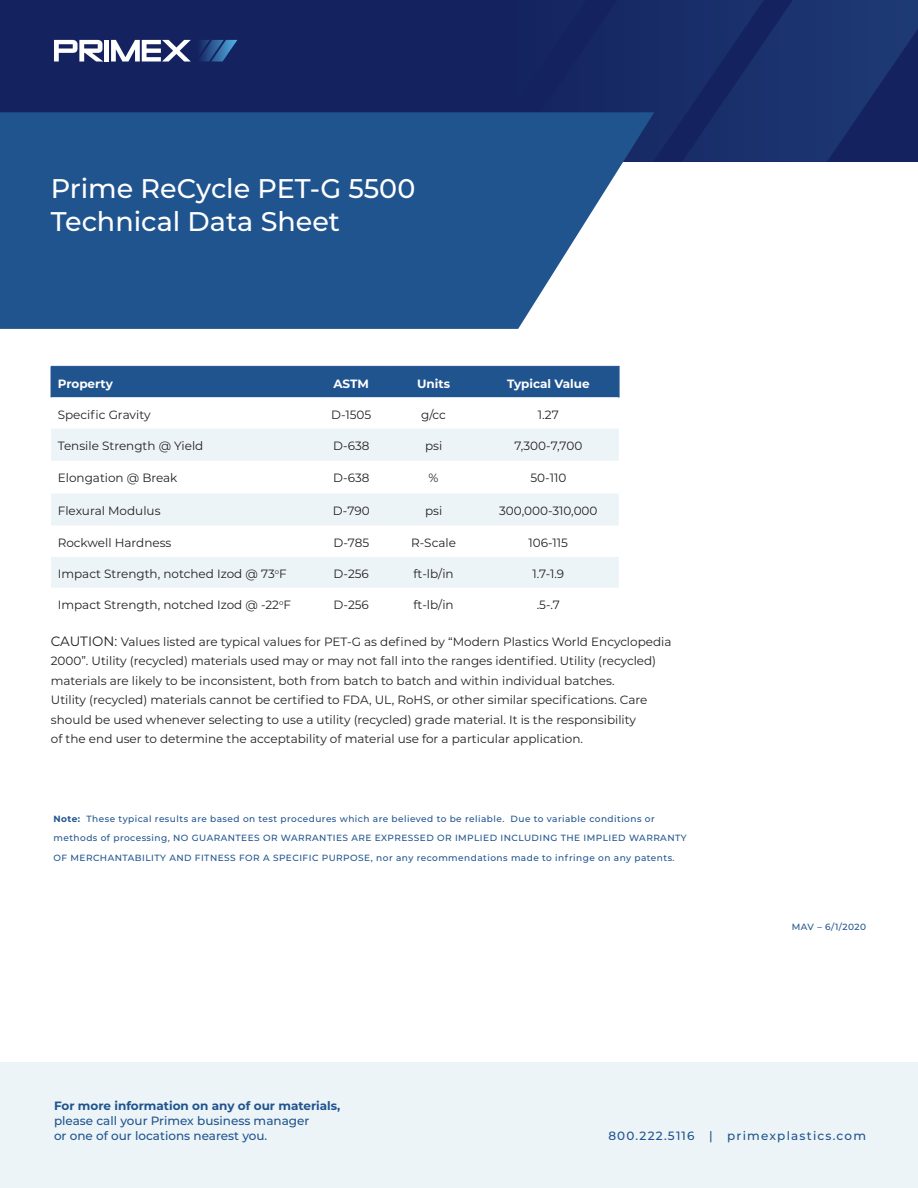
<style>
.page{position:relative;width:918px;height:1188px;background:#fff}
.page>*{position:absolute;margin:0;border:0;box-sizing:border-box;transform-origin:0 0}
.H1_Title_____white{font:500 27px/32.4px "Montserrat";color:#fff}
.Table_Text_____black{font:12px/19.5px "Montserrat";color:#231f20}
.t1{font:500 12px/15px "Montserrat";color:#20548e}
.t2{font:700 12px "Montserrat";color:#20548e}
.t3{font:500 12px "Montserrat";letter-spacing:.1em;color:#20548e}
.Table_H1_____white{font:700 12px "Montserrat";color:#fff}
.Footer_Contact_Info{font:500 9px/19.5px "Montserrat";letter-spacing:.05em;color:#20548e}
.s1{font-size:13.5px}
.s2{font-weight:700}
</style>
<div class="page">
<img style="left:0;top:0;width:918px;height:162px">
<div style="left:0;top:1063px;width:918px;height:125px;background:#edf4f8"></div>
<svg style="left:54px;top:40px;width:49px;height:22px"></svg>
<div style="left:104px;top:40px;width:5px;height:22px;background:#fff"></div>
<svg style="left:111px;top:40px;width:126px;height:22px"></svg>
<svg style="left:0;top:112px;width:654px;height:217px;background:#356498"></svg>
<div style="left:51px;top:367px;width:568px;height:31px;background:#20548e"></div>
<div style="left:51px;top:429px;width:568px;height:32px;background:#edf4f8"></div>
<svg style="left:51px;top:494px;width:568px;height:94px;fill:#edf4f8"></svg>
<hr style="left:618px;top:367px;width:2px;height:30px;background:#20548e">
<hr style="left:51px;top:366px;width:262px;height:1px;background:#20548e">
<hr style="left:51px;top:367px;width:1px;height:30px;background:#20548e">
<hr style="left:313px;top:366px;width:76px;height:1px;background:#20548e">
<hr style="left:389px;top:366px;width:89px;height:1px;background:#20548e">
<hr style="left:478px;top:366px;width:142px;height:1px;background:#20548e">
<p class="H1_Title_____white" style="left:51px;top:171px;width:366px">Prime ReCycle PET-G 5500<br>Technical Data Sheet</p>
<p class="Table_H1_____white" style="left:58px;top:375px;width:57px">Property</p>
<p class="Table_H1_____white" style="left:333px;top:375px;width:37px">ASTM</p>
<p class="Table_H1_____white" style="left:417px;top:375px;width:34px">Units</p>
<p class="Table_H1_____white" style="left:507px;top:375px;width:84px">Typical Value</p>
<p class="Table_Text_____black" style="left:58px;top:404px;width:94px">Specific Gravity</p>
<p class="Table_Text_____black" style="left:331px;top:404px;width:42px">D-1505</p>
<p class="Table_Text_____black" style="left:421px;top:404px;width:26px">g/cc</p>
<p class="Table_Text_____black" style="left:538px;top:404px;width:22px">1.27</p>
<p class="Table_Text_____black" style="left:58px;top:435px;width:147px">Tensile Strength @ Yield</p>
<p class="Table_Text_____black" style="left:333px;top:435px;width:38px">D-638</p>
<p class="Table_Text_____black" style="left:425px;top:435px;width:19px">psi</p>
<p class="Table_Text_____black" style="left:514px;top:435px;width:69px">7,300-7,700</p>
<p class="Table_Text_____black" style="left:58px;top:468px;width:121px">Elongation @ Break</p>
<p class="Table_Text_____black" style="left:333px;top:468px;width:38px">D-638</p>
<p class="Table_Text_____black" style="left:429px;top:468px;width:11px">%</p>
<p class="Table_Text_____black" style="left:530px;top:468px;width:37px">50-110</p>
<p class="Table_Text_____black" style="left:58px;top:500px;width:104px">Flexural Modulus</p>
<p class="Table_Text_____black" style="left:333px;top:500px;width:38px">D-790</p>
<p class="Table_Text_____black" style="left:425px;top:500px;width:19px">psi</p>
<p class="Table_Text_____black" style="left:499px;top:500px;width:100px">300,000-310,000</p>
<p class="Table_Text_____black" style="left:58px;top:533px;width:115px">Rockwell Hardness</p>
<p class="Table_Text_____black" style="left:333px;top:533px;width:37px">D-785</p>
<p class="Table_Text_____black" style="left:411px;top:533px;width:46px">R-Scale</p>
<p class="Table_Text_____black" style="left:529px;top:533px;width:41px">106-115</p>
<p class="Table_Text_____black" style="left:58px;top:564px;width:230px">Impact Strength, notched Izod @ 73<sup>o</sup>F</p>
<p class="Table_Text_____black" style="left:334px;top:564px;width:37px">D-256</p>
<p class="Table_Text_____black" style="left:414px;top:564px;width:42px">ft-lb/in</p>
<p class="Table_Text_____black" style="left:532px;top:564px;width:33px">1.7-1.9</p>
<p class="Table_Text_____black" style="left:58px;top:595px;width:235px">Impact Strength, notched Izod @ -22<sup>o</sup>F</p>
<p class="Table_Text_____black" style="left:334px;top:595px;width:37px">D-256</p>
<p class="Table_Text_____black" style="left:414px;top:595px;width:42px">ft-lb/in</p>
<p class="Table_Text_____black" style="left:537px;top:595px;width:25px">.5-.7</p>
<p class="Table_Text_____black" style="left:51px;top:631px;width:622px"><span class="s1">CAUTION:</span> Values listed are typical values for PET-G as defined by “Modern Plastics World Encyclopedia 2000”. Utility (recycled) materials used may or may not fall into the ranges identified. Utility (recycled) materials are likely to be inconsistent, both from batch to batch and within individual batches.<br>Utility (recycled) materials cannot be certified to FDA, UL, RoHS, or other similar specifications. Care should be used whenever selecting to use a utility (recycled) grade material. It is the responsibility<br>of the end user to determine the acceptability of material use for a particular application.</p>
<p class="Footer_Contact_Info" style="left:53px;top:809px;width:635px"><span class="s2">Note:</span> These typical results are based on test procedures which are believed to be reliable. Due to variable conditions or methods of processing, NO GUARANTEES OR WARRANTIES ARE EXPRESSED OR IMPLIED INCLUDING THE IMPLIED WARRANTY<br>OF MERCHANTABILITY AND FITNESS FOR A SPECIFIC PURPOSE, nor any recommendations made to infringe on any patents.</p>
<p class="Footer_Contact_Info" style="left:792px;top:917px;width:76px">MAV – 6/1/2020</p>
<p class="t2" style="left:54px;top:1097px;width:288px">For more information on any of our materials,</p>
<p class="t1" style="left:54px;top:1113px;width:257px">please call your Primex business manager or one of our locations nearest you.</p>
<p class="t3" style="left:608px;top:1128px;width:259px">800.222.5116 | primexplastics.com</p>
</div>
